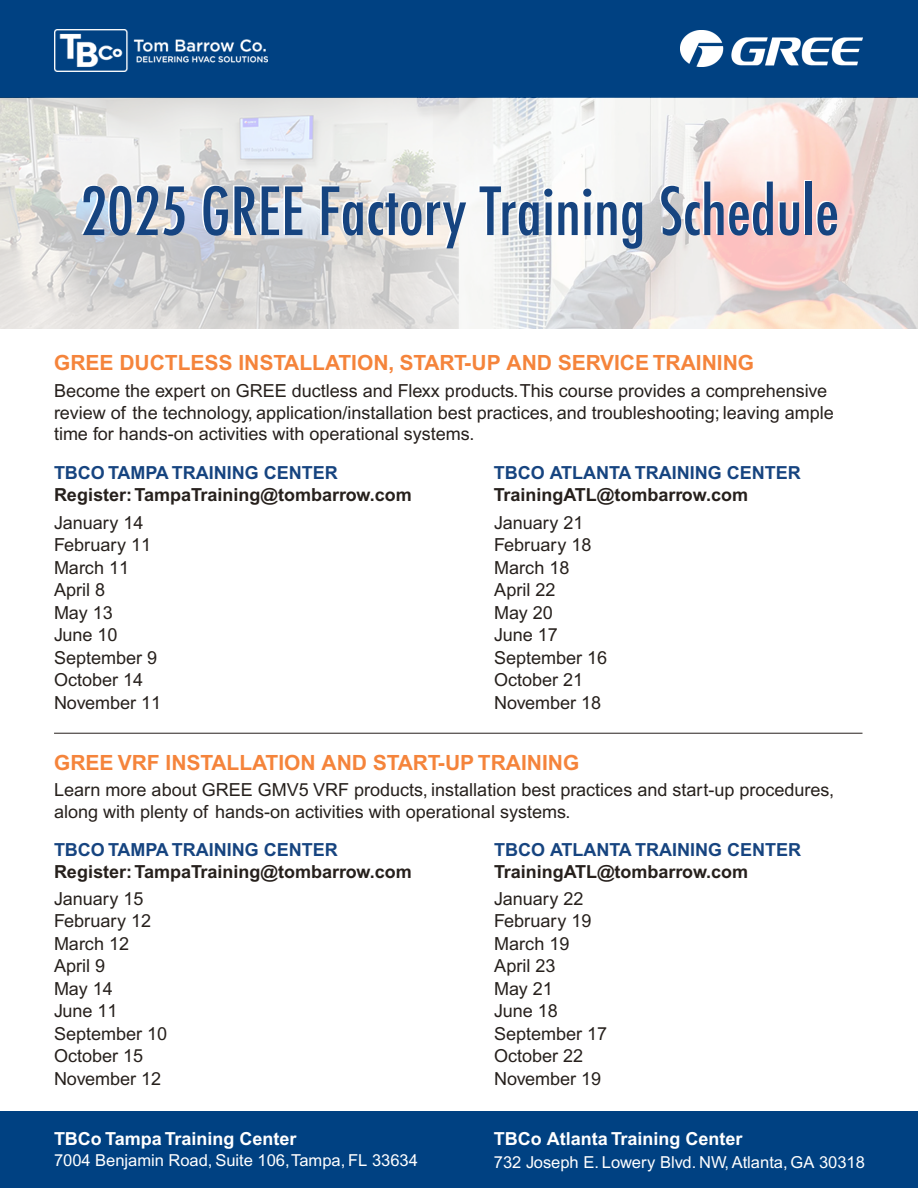
<style>
.page{position:relative;width:918px;height:1188px;background:#fff}
.page>*{position:absolute;margin:0;border:0;box-sizing:border-box;transform-origin:0 0}
.t1{font:500 condensed 64.5px "Futura";color:#164480}
.t2{font:700 21px "Arial";color:#f5843b}
.t3{font:18px/21.6px "Arial";color:#26201c}
.t4{font:700 18px "Arial";color:#26201c}
.t5{font:700 18px "Arial";color:#164480}
.t6{font:700 18px "Arial";color:#fff}
.t7{font:16.5px "Arial";color:#fff}
</style>
<div class="page">
<div style="left:0;top:0;width:918px;height:98px;background:#004182"></div>
<hr style="left:54px;top:733px;width:809px;height:1px;background:#26201c">
<img style="left:680px;top:31px;width:182px;height:35px">
<img style="left:54px;top:29px;width:213px;height:43px">
<img style="left:0;top:98px;width:918px;height:231px">
<div style="left:0;top:1111px;width:918px;height:77px;background:#004182"></div>
<p class="t1" style="left:80px;top:170px;width:760px">2025 GREE Factory Training Schedule</p>
<p class="t2" style="left:54px;top:350px;width:702px">GREE DUCTLESS INSTALLATION, START-UP AND SERVICE TRAINING</p>
<p class="t3" style="left:54px;top:380px;width:775px">Become the expert on GREE ductless and Flexx products. This course provides a comprehensive</p>
<p class="t3" style="left:54px;top:402px;width:781px">review of the technology, application/installation best practices, and troubleshooting; leaving ample</p>
<p class="t3" style="left:54px;top:423px;width:422px">time for hands-on activities with operational systems.</p>
<p class="t5" style="left:54px;top:462px;width:285px">TBCO TAMPA TRAINING CENTER</p>
<p class="t4" style="left:54px;top:484px;width:359px">Register: TampaTraining@tombarrow.com</p>
<p class="t3" style="left:54px;top:512px;width:91px">January 14</p>
<p class="t3" style="left:54px;top:534px;width:99px">February 11</p>
<p class="t3" style="left:54px;top:557px;width:77px">March 11</p>
<p class="t3" style="left:54px;top:579px;width:53px">April 8</p>
<p class="t3" style="left:54px;top:602px;width:60px">May 13</p>
<p class="t3" style="left:54px;top:624px;width:65px">June 10</p>
<p class="t3" style="left:54px;top:647px;width:105px">September 9</p>
<p class="t3" style="left:54px;top:669px;width:91px">October 14</p>
<p class="t3" style="left:54px;top:692px;width:109px">November 11</p>
<p class="t5" style="left:494px;top:462px;width:308px">TBCO ATLANTA TRAINING CENTER</p>
<p class="t4" style="left:494px;top:484px;width:256px">TrainingATL@tombarrow.com</p>
<p class="t3" style="left:494px;top:512px;width:91px">January 21</p>
<p class="t3" style="left:494px;top:534px;width:99px">February 18</p>
<p class="t3" style="left:494px;top:557px;width:77px">March 18</p>
<p class="t3" style="left:494px;top:579px;width:63px">April 22</p>
<p class="t3" style="left:494px;top:602px;width:60px">May 20</p>
<p class="t3" style="left:494px;top:624px;width:65px">June 17</p>
<p class="t3" style="left:494px;top:647px;width:115px">September 16</p>
<p class="t3" style="left:494px;top:669px;width:91px">October 21</p>
<p class="t3" style="left:494px;top:692px;width:109px">November 18</p>
<p class="t2" style="left:54px;top:751px;width:527px">GREE VRF INSTALLATION AND START-UP TRAINING</p>
<p class="t3" style="left:54px;top:779px;width:782px">Learn more about GREE GMV5 VRF products, installation best practices and start-up procedures, along with plenty of hands-on activities with operational systems.</p>
<p class="t5" style="left:54px;top:839px;width:285px">TBCO TAMPA TRAINING CENTER</p>
<p class="t4" style="left:54px;top:861px;width:359px">Register: TampaTraining@tombarrow.com</p>
<p class="t3" style="left:54px;top:888px;width:91px">January 15</p>
<p class="t3" style="left:54px;top:910px;width:99px">February 12</p>
<p class="t3" style="left:54px;top:933px;width:77px">March 12</p>
<p class="t3" style="left:54px;top:955px;width:53px">April 9</p>
<p class="t3" style="left:54px;top:978px;width:60px">May 14</p>
<p class="t3" style="left:54px;top:1000px;width:65px">June 11</p>
<p class="t3" style="left:54px;top:1023px;width:115px">September 10</p>
<p class="t3" style="left:54px;top:1045px;width:91px">October 15</p>
<p class="t3" style="left:54px;top:1068px;width:109px">November 12</p>
<p class="t5" style="left:494px;top:839px;width:308px">TBCO ATLANTA TRAINING CENTER</p>
<p class="t4" style="left:494px;top:861px;width:256px">TrainingATL@tombarrow.com</p>
<p class="t3" style="left:494px;top:888px;width:91px">January 22</p>
<p class="t3" style="left:494px;top:910px;width:99px">February 19</p>
<p class="t3" style="left:494px;top:933px;width:77px">March 19</p>
<p class="t3" style="left:494px;top:955px;width:63px">April 23</p>
<p class="t3" style="left:494px;top:978px;width:60px">May 21</p>
<p class="t3" style="left:494px;top:1000px;width:65px">June 18</p>
<p class="t3" style="left:494px;top:1023px;width:115px">September 17</p>
<p class="t3" style="left:494px;top:1045px;width:91px">October 22</p>
<p class="t3" style="left:494px;top:1068px;width:109px">November 19</p>
<p class="t6" style="left:54px;top:1128px;width:244px">TBCo Tampa Training Center</p>
<p class="t6" style="left:494px;top:1129px;width:250px">TBCo Atlanta Training Center</p>
<p class="t7" style="left:54px;top:1151px;width:365px">7004 Benjamin Road, Suite 106, Tampa, FL 33634</p>
<p class="t7" style="left:494px;top:1152px;width:373px">732 Joseph E. Lowery Blvd. NW, Atlanta, GA 30318</p>
</div>
